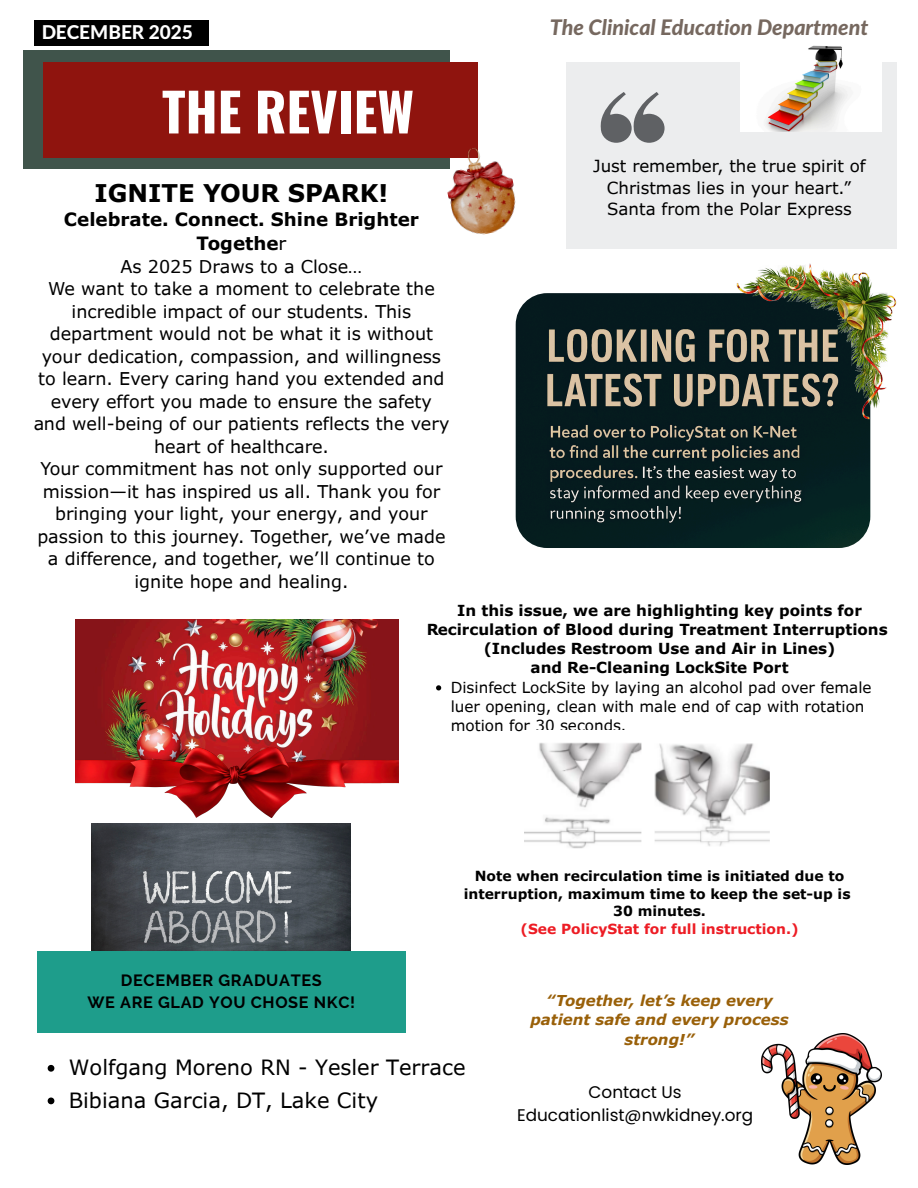
<style>
.page{position:relative;width:918px;height:1188px;background:#fff}
.page>*{position:absolute;margin:0;border:0;box-sizing:border-box;transform-origin:0 0}
.t1{font:700 52.8px "Oswald";color:#fff}
.t2{font:700 24.3px "Verdana Pro";color:#000}
.t3{font:italic 800 21.45px "Lato";color:#76685f}
.t4{font:21px "Verdana Pro";color:#000}
.t5{font:800 19.05px "Lato Latin";color:#fefefe}
.t6{font:700 18.3px/23.7px "Verdana Pro";color:#000;text-align:center}
.t7{font:17.55px/22.5px "Verdana Pro";color:#000;text-align:center}
.t8{font:16.8px/22.5px "Poppins";color:#000;text-align:center}
.t9{font:16.65px/21.3px "Verdana Pro";color:#000;text-align:center}
.t10{font:700 16.2px "Raleway";letter-spacing:.04em;color:#000}
.t11{font:700 15.15px/19.2px "Verdana Pro";color:#000;text-align:center}
.t12{font:15.15px/19.2px "Verdana Pro";color:#000}
.t13{font:italic 700 15px/19.2px "Verdana Pro";color:#996009;text-align:center}
.t14{font:700 13.95px/17.7px "Verdana Pro";color:#000;text-align:center}
.t15{font:700 13.95px "Verdana Pro";color:#ed1c24}
.s1{font-weight:400}
</style>
<div class="page">
<div style="left:566px;top:62px;width:331px;height:186px;background:#ecedee"></div>
<img style="left:741px;top:45px;width:140px;height:87px">
<svg style="left:600px;top:92px;width:65px;height:51px"></svg>
<div style="left:23px;top:50px;width:427px;height:119px;background:#40544b"></div>
<div style="left:35px;top:20px;width:174px;height:25px;background:#000"></div>
<div style="left:43px;top:62px;width:435px;height:95px;background:#8f140e"></div>
<img style="left:439px;top:148px;width:77px;height:87px">
<img style="left:516px;top:293px;width:354px;height:255px;border-radius:32px">
<img style="left:761px;top:1033px;width:121px;height:132px">
<svg style="left:436px;top:685px;width:5px;height:5px"></svg>
<img style="left:525px;top:742px;width:245px;height:107px">
<img style="left:75px;top:620px;width:323px;height:125px">
<img style="left:732px;top:263px;width:164px;height:157px">
<img style="left:75px;top:745px;width:323px;height:72px">
<img style="left:92px;top:823px;width:259px;height:129px">
<div style="left:37px;top:952px;width:369px;height:81px;background:#1e9d8b"></div>
<svg style="left:48px;top:1065px;width:6px;height:7px"></svg>
<svg style="left:48px;top:1098px;width:6px;height:6px"></svg>
<p class="t5" style="left:41px;top:24px;width:153px">DECEMBER 2025</p>
<h1 class="t1" style="left:162px;top:70px;width:254px">THE REVIEW</h1>
<h2 class="t2" style="left:95px;top:177px;width:295px">IGNITE YOUR SPARK!</h2>
<p class="t6" style="left:64px;top:207px;width:357px">Celebrate. Connect. Shine Brighter<br>Togethe<span class="s1">r</span></p>
<p class="t7" style="left:33px;top:254px;width:418px">As 2025 Draws to a Close…<br>We want to take a moment to celebrate the incredible impact of our students. This department would not be what it is without your dedication, compassion, and willingness to learn. Every caring hand you extended and every effort you made to ensure the safety and well-being of our patients reflects the very heart of healthcare.<br>Your commitment has not only supported our mission—it has inspired us all. Thank you for bringing your light, your energy, and your passion to this journey. Together, we’ve made a difference, and together, we’ll continue to ignite hope and healing.</p>
<p class="t3" style="left:550px;top:18px;width:320px">The Clinical Education Department</p>
<p class="t9" style="left:593px;top:155px;width:274px">Just remember, the true spirit of<br>Christmas lies in your heart.”</p>
<p class="t9" style="left:607px;top:198px;width:246px">Santa from the Polar Express</p>
<p class="t11" style="left:426px;top:600px;width:463px">In this issue, we are highlighting key points for Recirculation of Blood during Treatment Interruptions (Includes Restroom Use and Air in Lines)<br>and Re-Cleaning LockSite Port</p>
<p class="t12" style="left:451px;top:677px;width:422px">Disinfect LockSite by laying an alcohol pad over female luer opening, clean with male end of cap with rotation motion for 30 seconds.</p>
<p class="t10" style="left:121px;top:970px;width:202px">DECEMBER GRADUATES</p>
<p class="t10" style="left:87px;top:993px;width:269px">WE ARE GLAD YOU CHOSE NKC!</p>
<p class="t14" style="left:464px;top:867px;width:388px">Note when recirculation time is initiated due to interruption, maximum time to keep the set-up is<br>30 minutes.</p>
<p class="t15" style="left:521px;top:920px;width:280px">(See PolicyStat for full instruction.)</p>
<p class="t13" style="left:530px;top:991px;width:260px">“Together, let’s keep every patient safe and every process strong!”</p>
<p class="t4" style="left:69px;top:1054px;width:398px">Wolfgang Moreno RN - Yesler Terrace</p>
<p class="t4" style="left:69px;top:1087px;width:311px">Bibiana Garcia, DT, Lake City</p>
<p class="t8" style="left:517px;top:1081px;width:237px">Contact Us<br>Educationlist@nwkidney.org</p>
</div>
